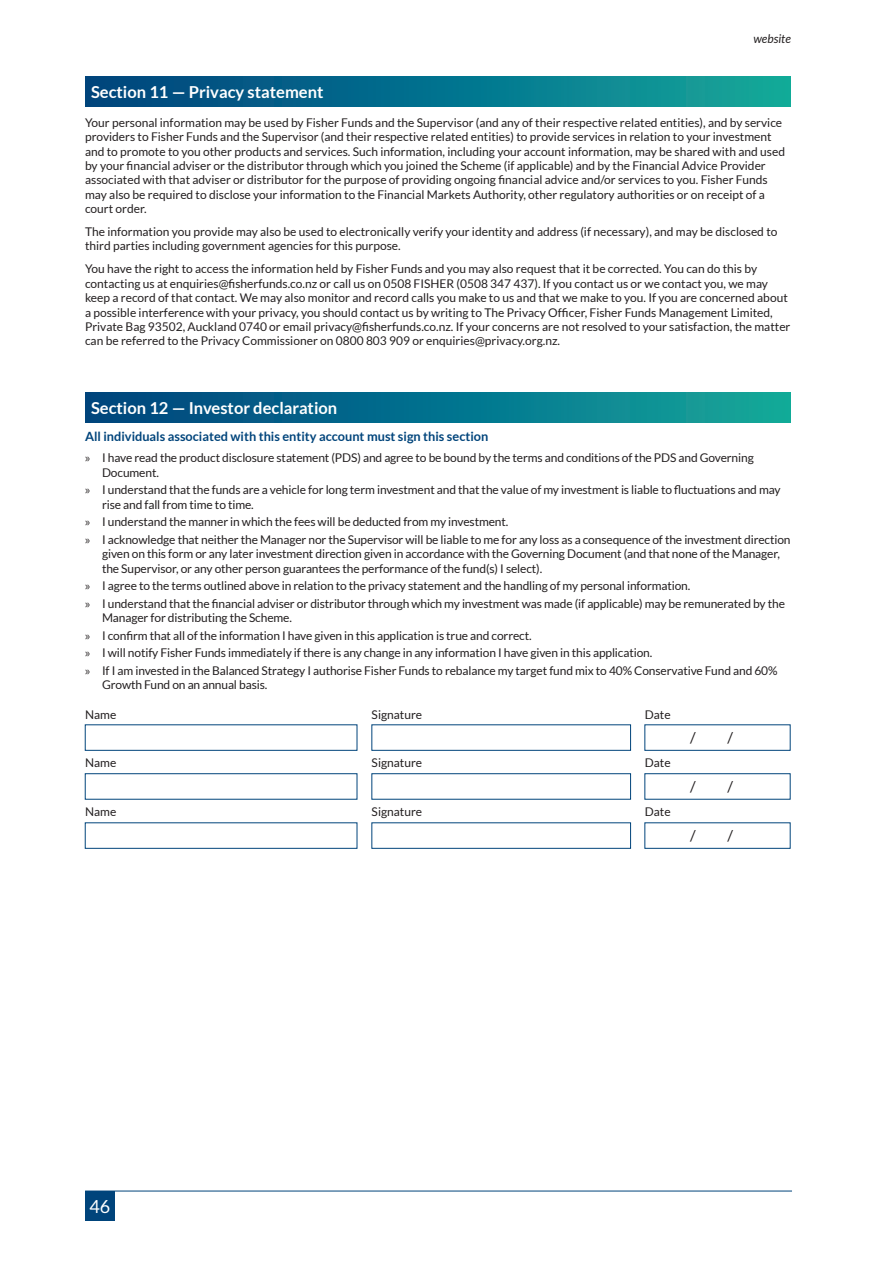
<style>
.page{position:relative;width:893px;height:1263px;background:#fff}
.page>*{position:absolute;margin:0;border:0;box-sizing:border-box;transform-origin:0 0}
.t1{font:18px "Lato";color:#fff}
.t2{font:700 16.5px "Lato";color:#fff}
.t3{font:15px "Lato";color:#231f20}
.t4{font:700 12.75px "Lato";color:#00447b}
.t5{font:12px/14.4px "Lato";color:#231f20}
.t6{font:italic 12px "Lato";color:#231f20}
.s1{font-family:"Myriad Pro"}
</style>
<div class="page">
<hr style="left:85px;top:1191px;width:707px;height:1px;background:#00447b">
<div style="left:85px;top:1191px;width:29px;height:29px;background:#00447b"></div>
<div style="left:85px;top:77px;width:705px;height:30px;background:linear-gradient(to right,#00417e,#12a79b)"></div>
<div style="left:85px;top:393px;width:705px;height:30px;background:linear-gradient(to right,#00417e,#12a79b)"></div>
<div style="left:372px;top:773px;width:259px;height:26px;border:1px solid #00447b"></div>
<div style="left:85px;top:773px;width:272px;height:26px;border:1px solid #00447b"></div>
<div style="left:645px;top:773px;width:145px;height:26px;border:1px solid #00447b"></div>
<h2 class="t2" style="left:91px;top:83px;width:234px">Section 11 — Privacy statement</h2>
<p class="t6" style="left:753px;top:32px;width:39px">website</p>
<p class="t5" style="left:85px;top:115px;width:701px">Your personal information may be used by Fisher Funds and the Supervisor (and any of their respective related entities), and by service providers to Fisher Funds and the Supervisor (and their respective related entities) to provide services in relation to your investment and to promote to you other products and services. Such information, including your account information, may be shared with and used by your financial adviser or the distributor through which you joined the Scheme (if applicable) and by the Financial Advice Provider associated with that adviser or distributor for the purpose of providing ongoing financial advice and/or services to you. Fisher Funds may also be required to disclose your information to the Financial Markets Authority, other regulatory authorities or on receipt of a court order.</p>
<p class="t5" style="left:85px;top:224px;width:694px">The information you provide may also be used to electronically verify your identity and address (if necessary), and may be disclosed to third parties including government agencies for this purpose.</p>
<p class="t5" style="left:85px;top:262px;width:707px">You have the right to access the information held by Fisher Funds and you may also request that it be corrected. You can do this by contacting us at enquiries@fisherfunds.co.nz or call us on 0508 FISHER (0508 347 437). If you contact us or we contact you, we may keep a record of that contact. We may also monitor and record calls you make to us and that we make to you. If you are concerned about a possible interference with your privacy, you should contact us by writing to The Privacy Officer, Fisher Funds Management Limited, Private Bag 93502, Auckland 0740 or email privacy@fisherfunds.co.nz. If your concerns are not resolved to your satisfaction, the matter can be referred to the Privacy Commissioner on 0800 803 909 or enquiries@privacy.org.nz.</p>
<h2 class="t2" style="left:91px;top:399px;width:248px">Section 12 — Investor declaration</h2>
<p class="t4" style="left:85px;top:429px;width:405px">All individuals associated with this entity account must sign this section</p>
<p class="t5" style="left:102px;top:450px;width:653px;text-indent:-17px"><span class="s1">»</span> I have read the product disclosure statement (PDS) and agree to be bound by the terms and conditions of the PDS and Governing<br>Document.</p>
<p class="t5" style="left:102px;top:482px;width:680px;text-indent:-17px"><span class="s1">»</span> I understand that the funds are a vehicle for long term investment and that the value of my investment is liable to fluctuations and may rise and fall from time to time.</p>
<p class="t5" style="left:85px;top:513px;width:707px;line-height:17.5px"><span class="s1">»</span> I understand the manner in which the fees will be deducted from my investment.<br><span class="s1">»</span> I acknowledge that neither the Manager nor the Supervisor will be liable to me for any loss as a consequence of the investment direction</p>
<p class="t5" style="left:102px;top:546px;width:679px">given on this form or any later investment direction given in accordance with the Governing Document (and that none of the Manager, the Supervisor, or any other person guarantees the performance of the fund(s) I select).</p>
<p class="t5" style="left:85px;top:577px;width:701px;line-height:17.5px"><span class="s1">»</span> I agree to the terms outlined above in relation to the privacy statement and the handling of my personal information.<br><span class="s1">»</span> I understand that the financial adviser or distributor through which my investment was made (if applicable) may be remunerated by the</p>
<p class="t5" style="left:85px;top:609px;width:694px;line-height:17.5px;text-indent:17px">Manager for distributing the Scheme.<br><span class="s1">»</span> I confirm that all of the information I have given in this application is true and correct.<br><span class="s1">»</span> I will notify Fisher Funds immediately if there is any change in any information I have given in this application.<br><span class="s1">»</span> If I am invested in the Balanced Strategy I authorise Fisher Funds to rebalance my target fund mix to 40% Conservative Fund and 60%</p>
<p class="t5" style="left:102px;top:678px;width:167px">Growth Fund on an annual basis.</p>
<p class="t5" style="left:85px;top:708px;width:33px">Name</p>
<p class="t5" style="left:372px;top:708px;width:52px">Signature</p>
<p class="t5" style="left:645px;top:708px;width:27px">Date</p>
<p class="t5" style="left:372px;top:755px;width:52px">Signature</p>
<p class="t5" style="left:372px;top:804px;width:52px">Signature</p>
<p class="t5" style="left:85px;top:755px;width:33px">Name</p>
<p class="t5" style="left:645px;top:755px;width:27px">Date</p>
<p class="t5" style="left:85px;top:804px;width:33px">Name</p>
<p class="t5" style="left:645px;top:804px;width:27px">Date</p>
<p class="t3" style="left:690px;top:729px;width:7px">/</p>
<p class="t3" style="left:728px;top:729px;width:7px">/</p>
<p class="t3" style="left:690px;top:778px;width:7px">/</p>
<p class="t3" style="left:728px;top:778px;width:7px">/</p>
<p class="t3" style="left:690px;top:827px;width:7px">/</p>
<p class="t3" style="left:728px;top:827px;width:7px">/</p>
<h1 class="t1" style="left:89px;top:1197px;width:22px">46</h1>
</div>
